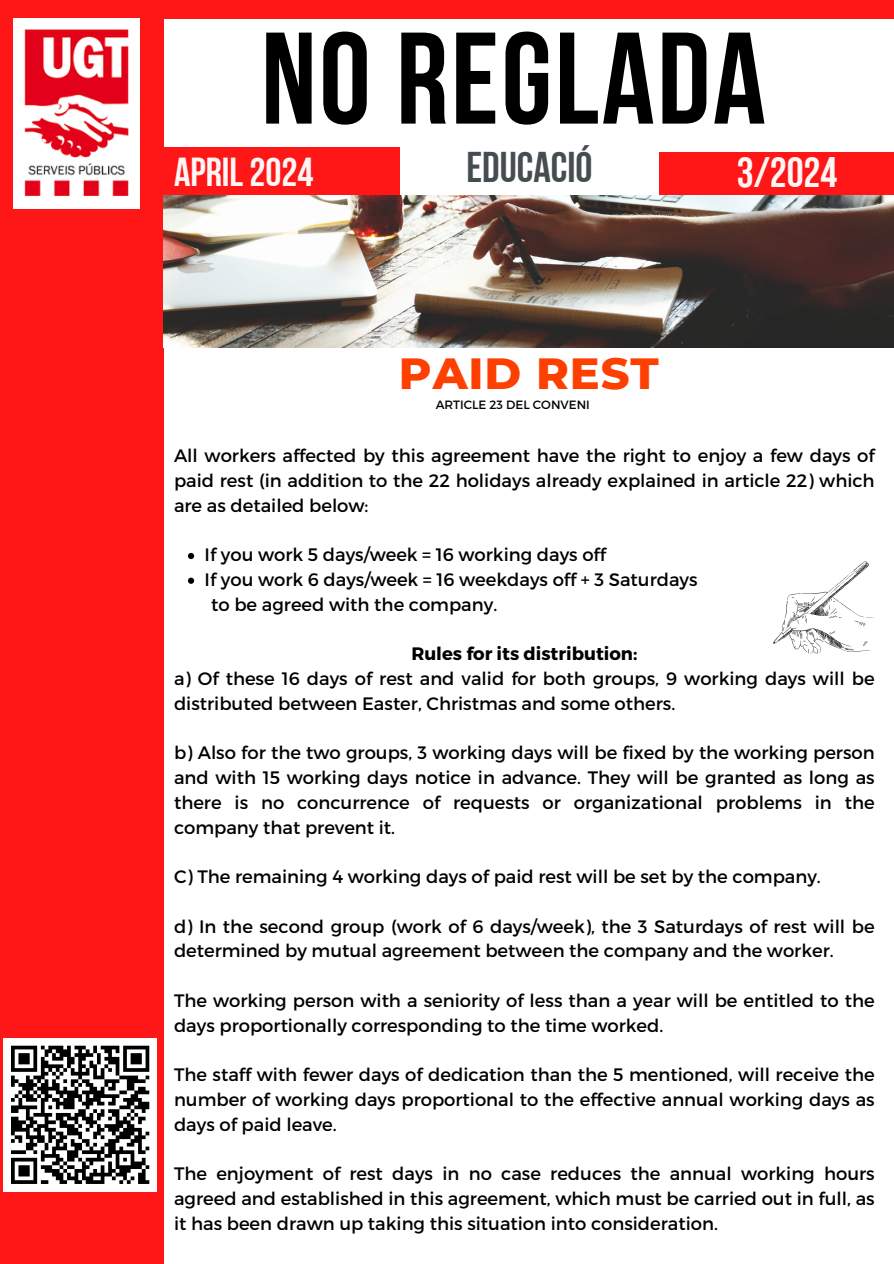
<style>
.page{position:relative;width:894px;height:1264px;background:#fff}
.page>*{position:absolute;margin:0;border:0;box-sizing:border-box;transform-origin:0 0}
.t1{font:129.9px "Bebas Neue Cyrillic";letter-spacing:.02em;color:#000}
.t2{font:800 44.55px "Montserrat";letter-spacing:.02em;color:#fd4000}
.t3{font:42.9px "Bebas Neue Cyrillic";color:#464d50}
.t4{font:42.6px "Bebas Neue Cyrillic";color:#fff5f5}
.t5{font:40.35px "Bebas Neue Cyrillic";color:#fff5f5}
.t6{font:18px/24.8px "Montserrat";color:#000;text-align:justify}
.t7{font:12px "Montserrat";color:#000}
.s1{font-weight:700}
</style>
<div class="page">
<div style="left:0;top:0;width:163px;height:1263px;background:#ff1616"></div>
<div style="left:0;top:0;width:893px;height:18px;background:#ff1616"></div>
<div style="left:0;top:147px;width:399px;height:60px;background:#ff1616"></div>
<div style="left:659px;top:152px;width:234px;height:56px;background:#ff1616"></div>
<img style="left:13px;top:18px;width:126px;height:190px">
<img style="left:163px;top:195px;width:730px;height:152px">
<div style="left:4px;top:1038px;width:153px;height:153px;background:#fff"></div>
<svg style="left:11px;top:1045px;width:139px;height:139px"></svg>
<svg style="left:188px;top:553px;width:6px;height:6px"></svg>
<svg style="left:188px;top:577px;width:6px;height:7px"></svg>
<svg style="left:773px;top:561px;width:100px;height:92px"></svg>
<p class="t1" style="left:261px;top:26px;width:506px">NO REGLADA</p>
<h1 class="t5" style="left:174px;top:155px;width:141px">APRIL2024</h1>
<p class="t3" style="left:466px;top:150px;width:128px">EDUCACIÓ</p>
<h3 class="t4" style="left:736px;top:155px;width:102px">3/2024</h3>
<h3 class="t2" style="left:399px;top:346px;width:261px">PAID REST</h3>
<h4 class="t7" style="left:435px;top:397px;width:156px">ARTICLE 23 DEL CONVENI</h4>
<h3 class="t6" style="left:174px;top:443px;width:702px">All workers affected by this agreement have the right to enjoy a few days of paid rest (in addition to the 22 holidays already explained in article 22) which are as detailed below:</h3>
<h2 class="t6" style="left:204px;top:541px;width:403px">If you work 5 days/week = 16 working days off</h2>
<p class="t6" style="left:204px;top:566px;width:494px">If you work 6 days/week = 16 weekdays off + 3 Saturdays</p>
<h4 class="t6" style="left:211px;top:591px;width:287px">to be agreed with the company.</h4>
<p class="t6" style="left:174px;top:640px;width:702px;text-align:left;text-indent:237px"><span class="s1">Rules for its distribution:<br></span>a) Of these 16 days of rest and valid for both groups, 9 working days will be distributed between Easter, Christmas and some others.</p>
<p class="t6" style="left:174px;top:739px;width:702px">b) Also for the two groups, 3 working days will be fixed by the working person and with 15 working days notice in advance. They will be granted as long as there is no concurrence of requests or organizational problems in the company that prevent it.</p>
<h4 class="t6" style="left:174px;top:863px;width:648px">C) The remaining 4 working days of paid rest will be set by the company.</h4>
<h4 class="t6" style="left:174px;top:912px;width:702px">d) In the second group (work of 6 days/week), the 3 Saturdays of rest will be determined by mutual agreement between the company and the worker.</h4>
<h4 class="t6" style="left:174px;top:987px;width:702px">The working person with a seniority of less than a year will be entitled to the days proportionally corresponding to the time worked.</h4>
<h4 class="t6" style="left:174px;top:1061px;width:702px">The staff with fewer days of dedication than the 5 mentioned, will receive the number of working days proportional to the effective annual working days as days of paid leave.</h4>
<h4 class="t6" style="left:174px;top:1160px;width:702px">The enjoyment of rest days in no case reduces the annual working hours agreed and established in this agreement, which must be carried out in full, as it has been drawn up taking this situation into consideration.</h4>
</div>
